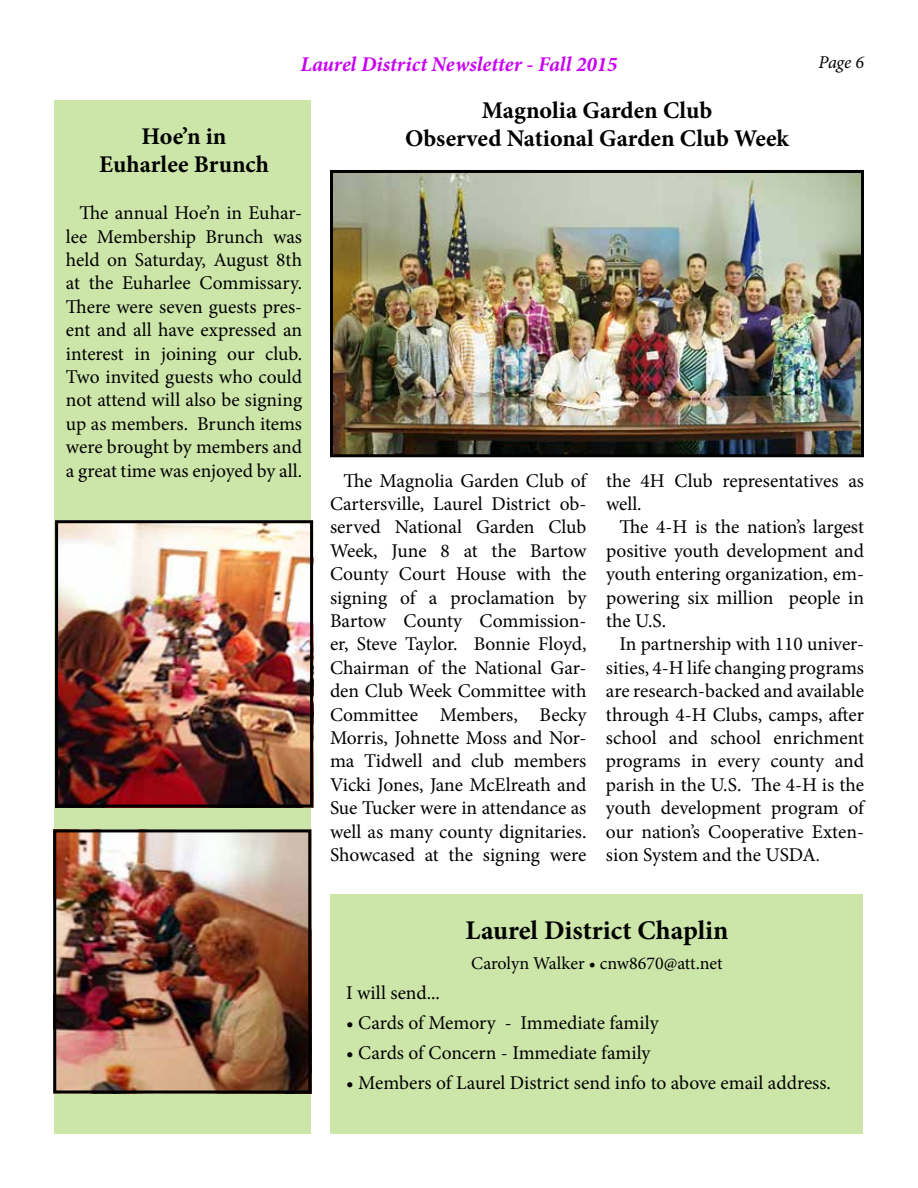
<style>
.page{position:relative;width:918px;height:1188px;background:#fff}
.page>*{position:absolute;margin:0;border:0;box-sizing:border-box;transform-origin:0 0}
.t1{font:700 27px "Minion Pro";color:#000}
.t2{font:700 24px/28.8px "Minion Pro";color:#000;text-align:center}
.t3{font:italic 700 21px "Minion Pro";color:#c901f3}
.t4{font:19.5px/23.4px "Minion Pro";color:#000;text-align:justify}
.t5{font:18px "Minion Pro";color:#000}
.t6{font:italic 18px "Minion Pro";color:#000}
.s1{font-size:18px}
</style>
<div class="page">
<div style="left:55px;top:100px;width:256px;height:1034px;background:#cce5a9"></div>
<img style="left:334px;top:174px;width:526px;height:279px">
<div style="left:330px;top:170px;width:534px;height:287px;border:3px solid #000"></div>
<div style="left:330px;top:894px;width:532px;height:240px;background:#cce5a9"></div>
<img style="left:57px;top:833px;width:250px;height:257px">
<div style="left:53px;top:829px;width:258px;height:265px;border:3px solid #000"></div>
<img style="left:59px;top:524px;width:250px;height:279px">
<div style="left:55px;top:520px;width:258px;height:287px;border:3px solid #000"></div>
<p class="t3" style="left:300px;top:49px;width:319px">Laurel District Newsletter - Fall 2015</p>
<p class="t6" style="left:818px;top:50px;width:47px">Page 6</p>
<p class="t2" style="left:99px;top:121px;width:171px">Hoe’n in<br>Euharlee Brunch</p>
<p class="t4" style="left:66px;top:201px;width:238px;text-indent:14px">The annual Hoe’n in Euhar&shy;lee Membership Brunch was held on Saturday, August 8th at the Euharlee Commissary.<br>There were seven guests pres&shy;ent and all have expressed an interest in joining our club.<br>Two invited guests who could not attend will also be signing up as members. Brunch items were brought by members and a great time was enjoyed by all.</p>
<p class="t2" style="left:405px;top:95px;width:385px">Magnolia Garden Club<br>Observed National Garden Club Week</p>
<p class="t4" style="left:330px;top:469px;width:258px;text-indent:13px">The Magnolia Garden Club of Cartersville, Laurel District ob&shy;served National Garden Club Week, June 8 at the Bartow County Court House with the signing of a proclamation by Bartow County Commission&shy;er, Steve Taylor. Bonnie Floyd, Chairman of the National Gar&shy;den Club Week Committee with Committee Members, Becky Morris, Johnette Moss and Nor&shy;ma Tidwell and club members Vicki Jones, Jane McElreath and Sue Tucker were in attendance as well as many county dignitaries.<br>Showcased at the signing were</p>
<p class="t4" style="left:606px;top:469px;width:260px">the 4H Club representatives as well.</p>
<p class="t4" style="left:606px;top:516px;width:260px;text-indent:13px">The 4-H is the nation’s largest positive youth development and youth entering organization, em&shy;powering six million people in the U.S.</p>
<p class="t4" style="left:606px;top:633px;width:260px;text-indent:14px">In partnership with 110 univer&shy;sities, 4-H life changing programs are research-backed and available through 4-H Clubs, camps, after school and school enrichment programs in every county and parish in the U.S. The 4-H is the youth development program of our nation’s Cooperative Exten&shy;sion System and the USDA<span class="s1">.</span></p>
<h1 class="t1" style="left:466px;top:911px;width:264px">Laurel District Chaplin</h1>
<p class="t5" style="left:471px;top:951px;width:253px">Carolyn Walker • cnw8670@att.net</p>
<p class="t4" style="left:346px;top:981px;width:95px">I will send...</p>
<p class="t4" style="left:346px;top:1011px;width:314px">• Cards of Memory - Immediate family</p>
<p class="t4" style="left:346px;top:1041px;width:306px">• Cards of Concern - Immediate family</p>
<p class="t4" style="left:346px;top:1071px;width:486px">• Members of Laurel District send info to above email address.</p>
</div>
